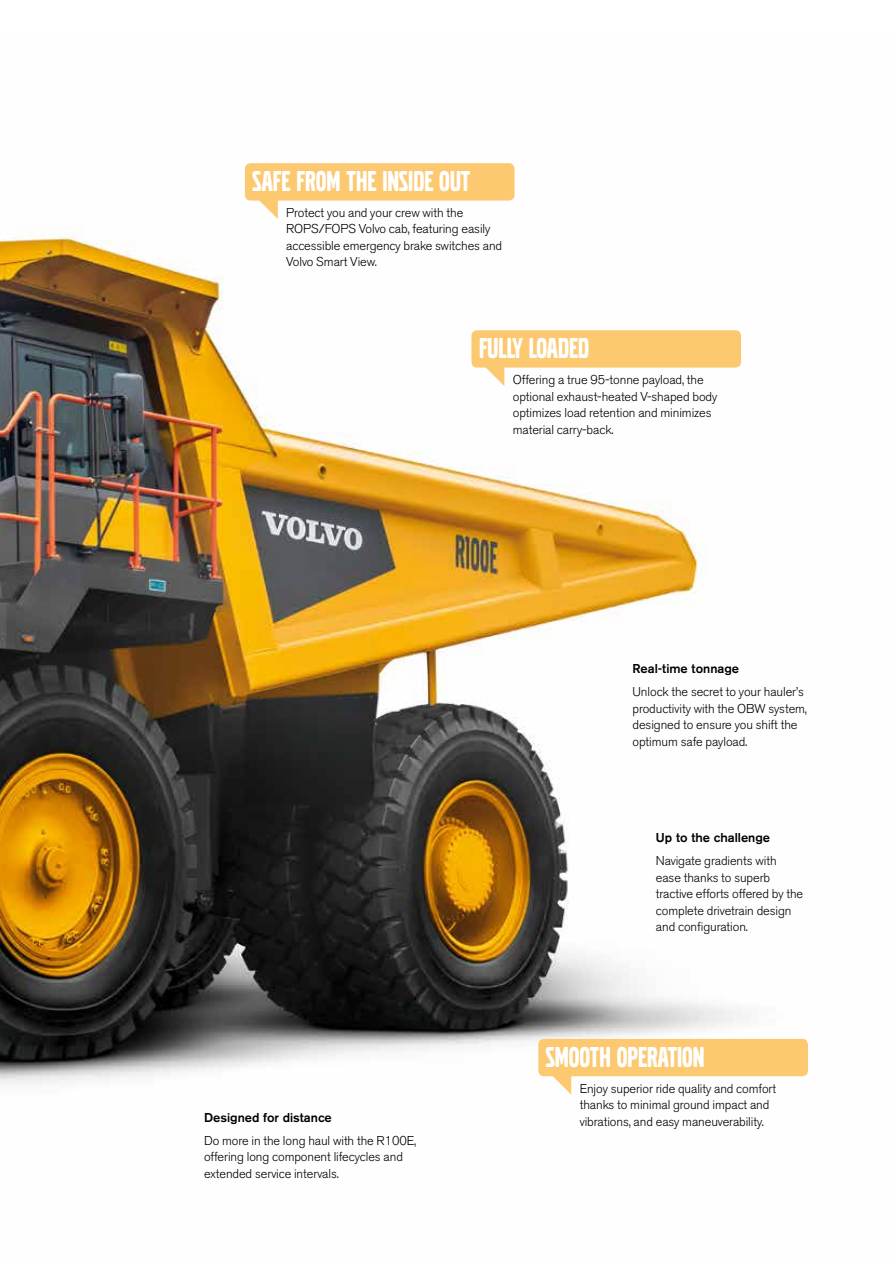
<style>
.page{position:relative;width:893px;height:1263px;background:#fff}
.page>*{position:absolute;margin:0;border:0;box-sizing:border-box;transform-origin:0 0}
.t1{font:30px "Volvo Broad Pro";color:#fff}
.t2{font:300 12.75px/16.5px "Volvo Sans Pro";letter-spacing:-.005em;color:#000}
.t3{font:500 12.75px "Volvo Sans Pro";color:#000}
</style>
<div class="page">
<img style="left:0;top:163px;width:808px;height:932px">
<div style="left:471px;top:330px;width:270px;height:38px;background:#fcc870;border-radius:6px"></div>
<svg style="left:485px;top:367px;width:19px;height:19px"></svg>
<div style="left:245px;top:163px;width:269px;height:38px;background:#fcc870;border-radius:6px"></div>
<svg style="left:258px;top:200px;width:20px;height:19px"></svg>
<div style="left:538px;top:1039px;width:270px;height:37px;background:#fcc870;border-radius:6px"></div>
<svg style="left:551px;top:1076px;width:20px;height:19px"></svg>
<h1 class="t1" style="left:252px;top:167px;width:219px">SAFE FROM THE INSIDE OUT</h1>
<p class="t2" style="left:286px;top:204px;width:217px">Protect you and your crew with the<br>ROPS/FOPS Volvo cab, featuring easily accessible emergency brake switches and<br>Volvo Smart View.</p>
<h1 class="t1" style="left:479px;top:334px;width:111px">FULLY LOADED</h1>
<p class="t2" style="left:513px;top:371px;width:206px">Offering a true 95-tonne payload, the optional exhaust-heated V-shaped body optimizes load retention and minimizes material carry-back.</p>
<p class="t3" style="left:632px;top:661px;width:108px">Real-time tonnage</p>
<p class="t2" style="left:632px;top:684px;width:176px">Unlock the secret to your hauler’s productivity with the OBW system, designed to ensure you shift the optimum safe payload.</p>
<p class="t3" style="left:656px;top:830px;width:116px">Up to the challenge</p>
<p class="t2" style="left:656px;top:853px;width:149px">Navigate gradients with ease thanks to superb tractive efforts offered by the complete drivetrain design and configuration.</p>
<p class="t3" style="left:204px;top:1110px;width:129px">Designed for distance</p>
<p class="t2" style="left:204px;top:1132px;width:214px">Do more in the long haul with the R100E, offering long component lifecycles and extended service intervals.</p>
<h1 class="t1" style="left:546px;top:1043px;width:160px">SMOOTH OPERATION</h1>
<p class="t2" style="left:580px;top:1080px;width:198px">Enjoy superior ride quality and comfort thanks to minimal ground impact and vibrations, and easy maneuverability.</p>
</div>
